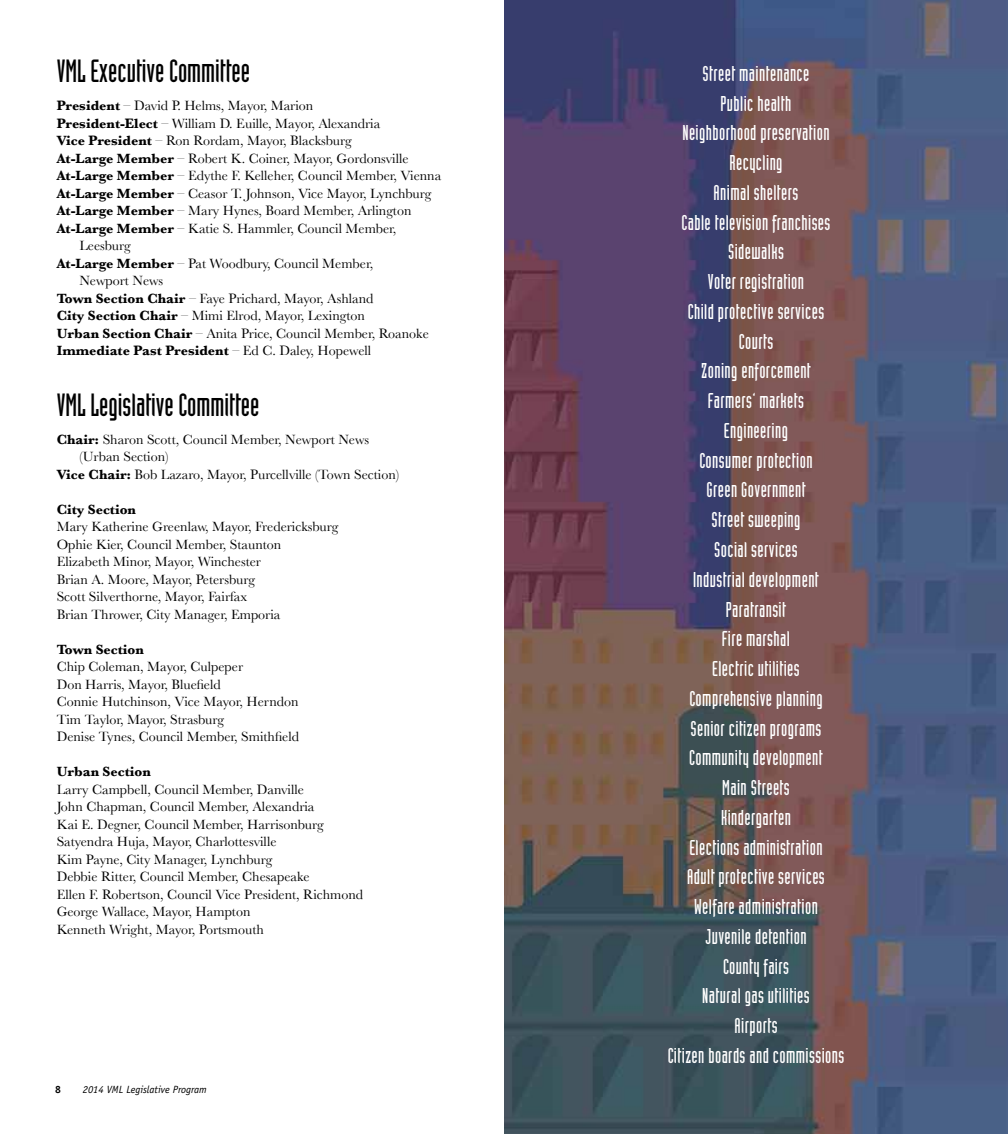
<style>
.page{position:relative;width:1008px;height:1134px;background:#fff}
.page>*{position:absolute;margin:0;border:0;box-sizing:border-box;transform-origin:0 0}
.t1{font:31.5px "Industria Solid";color:#000}
.t2{font:21px/29.8px "Industria Solid";letter-spacing:.02em;color:#fff;text-align:center}
.t3{font:14px/17.5px "Baskerville";color:#000}
.t4{font:700 14px "Baskerville";color:#000}
.t5{font:italic 10.5px "Officina Sans";color:#000}
.t6{font:700 10.5px "Officina Sans";color:#000}
.s1{font-weight:700}
.s2{font-weight:400}
</style>
<div class="page">
<img style="left:504px;top:0;width:504px;height:1134px">
<h1 class="t1" style="left:57px;top:54px;width:195px">VML Executive Committee</h1>
<p class="t3" style="left:57px;top:97px;width:258px"><span class="s1">President</span> – David P. Helms, Mayor, Marion</p>
<p class="t3" style="left:57px;top:114px;width:325px"><span class="s1">President-Elect</span> – William D. Euille, Mayor, Alexandria</p>
<p class="t3" style="left:57px;top:132px;width:296px"><span class="s1">Vice President</span> – Ron Rordam, Mayor, Blacksburg</p>
<p class="t3" style="left:57px;top:149px;width:353px"><span class="s1">At-Large Member</span> – Robert K. Coiner, Mayor, Gordonsville</p>
<p class="t3" style="left:57px;top:167px;width:386px"><span class="s1">At-Large Member</span> – Edythe F. Kelleher, Council Member, Vienna</p>
<p class="t3" style="left:57px;top:184px;width:376px"><span class="s1">At-Large Member</span> – Ceasor T. Johnson, Vice Mayor, Lynchburg</p>
<p class="t3" style="left:57px;top:202px;width:356px"><span class="s1">At-Large Member</span> – Mary Hynes, Board Member, Arlington</p>
<p class="t3" style="left:57px;top:219px;width:341px"><span class="s1">At-Large Member</span> – Katie S. Hammler, Council Member,</p>
<p class="t3" style="left:79px;top:237px;width:53px">Leesburg</p>
<p class="t3" style="left:57px;top:254px;width:318px"><span class="s1">At-Large Member</span> – Pat Woodbury, Council Member,</p>
<p class="t3" style="left:79px;top:272px;width:85px">Newport News</p>
<p class="t3" style="left:57px;top:289px;width:318px"><span class="s1">Town Section Chair</span> – Faye Prichard, Mayor, Ashland</p>
<p class="t3" style="left:57px;top:307px;width:310px"><span class="s1">City Section Chair</span> – Mimi Elrod, Mayor, Lexington</p>
<p class="t3" style="left:57px;top:324px;width:374px"><span class="s1">Urban Section Chair</span> – Anita Price, Council Member, Roanoke</p>
<p class="t4" style="left:57px;top:342px;width:316px">Immediate Past President <span class="s2">– Ed C. Daley, Hopewell</span></p>
<h1 class="t1" style="left:57px;top:388px;width:204px">VML Legislative Committee</h1>
<p class="t3" style="left:57px;top:430px;width:314px"><span class="s1">Chair:</span> Sharon Scott, Council Member, Newport News</p>
<p class="t3" style="left:79px;top:448px;width:91px">(Urban Section)</p>
<p class="t3" style="left:57px;top:465px;width:344px"><span class="s1">Vice Chair:</span> Bob Lazaro, Mayor, Purcellville (Town Section)</p>
<p class="t4" style="left:57px;top:501px;width:81px">City Section</p>
<p class="t3" style="left:57px;top:518px;width:283px">Mary Katherine Greenlaw, Mayor, Fredericksburg Ophie Kier, Council Member, Staunton<br>Elizabeth Minor, Mayor, Winchester<br>Brian A. Moore, Mayor, Petersburg<br>Scott Silverthorne, Mayor, Fairfax<br>Brian Thrower, City Manager, Emporia</p>
<p class="t4" style="left:57px;top:641px;width:89px">Town Section</p>
<p class="t3" style="left:57px;top:658px;width:244px">Chip Coleman, Mayor, Culpeper<br>Don Harris, Mayor, Bluefield<br>Connie Hutchinson, Vice Mayor, Herndon Tim Taylor, Mayor, Strasburg<br>Denise Tynes, Council Member, Smithfield</p>
<p class="t4" style="left:57px;top:764px;width:96px">Urban Section</p>
<p class="t3" style="left:57px;top:780px;width:308px">Larry Campbell, Council Member, Danville<br>John Chapman, Council Member, Alexandria<br>Kai E. Degner, Council Member, Harrisonburg Satyendra Huja, Mayor, Charlottesville<br>Kim Payne, City Manager, Lynchburg<br>Debbie Ritter, Council Member, Chesapeake<br>Ellen F. Robertson, Council Vice President, Richmond George Wallace, Mayor, Hampton<br>Kenneth Wright, Mayor, Portsmouth</p>
<p class="t6" style="left:55px;top:1083px;width:7px">8</p>
<p class="t5" style="left:83px;top:1084px;width:125px">2014 VML Legislative Program</p>
<p class="t2" style="left:668px;top:58px;width:178px">Street maintenance<br>Public health<br>Neighborhood preservation<br>Recycling<br>Animal shelters<br>Cable television franchises<br>Sidewalks<br>Voter registration<br>Child protective services<br>Courts<br>Zoning enforcement<br>Farmers’ markets<br>Engineering<br>Consumer protection<br>Green Government<br>Street sweeping<br>Social services<br>Industrial development<br>Paratransit<br>Fire marshal<br>Electric utilities<br>Comprehensive planning<br>Senior citizen programs<br>Community development<br>Main Streets<br>Kindergarten<br>Elections administration<br>Adult protective services<br>Welfare administration<br>Juvenile detention<br>County fairs<br>Natural gas utilities<br>Airports<br>Citizen boards and commissions</p>
</div>
